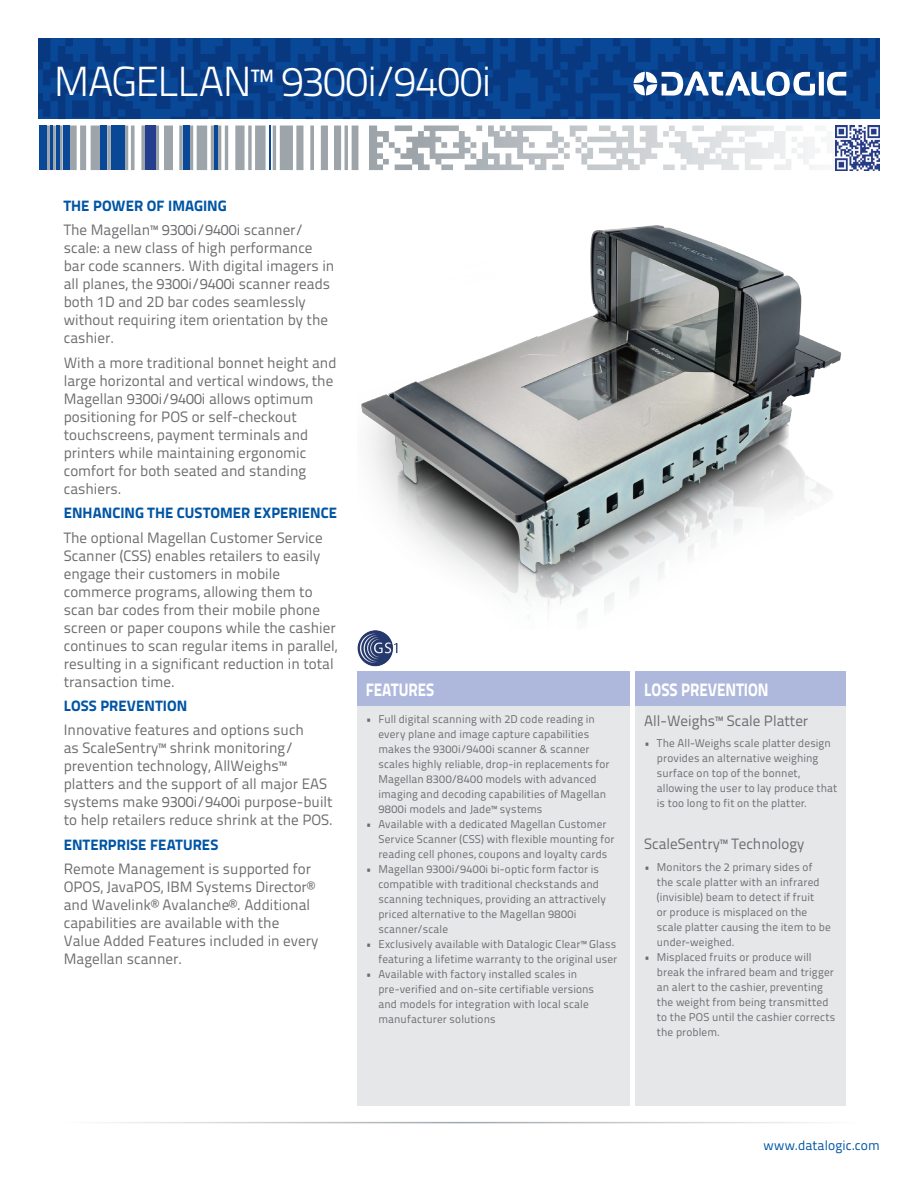
<style>
.page{position:relative;width:918px;height:1188px;background:#fff}
.page>*{position:absolute;margin:0;border:0;box-sizing:border-box;transform-origin:0 0}
.model{font:300 42px "Titillium Text 22 L";letter-spacing:-.015em;color:#fff}
.featurestitle{font:800 18px "Titillium Text 22 L";letter-spacing:-.005em;color:#fff;scale:.85 1}
.description{font:15px/18px "Titillium Text 22 L";color:#6c6d70}
.descriptionheadline{font:800 15px "Titillium Text 22 L";letter-spacing:.005em;color:#0155a5}
.t1{font:13.5px "Titillium Text 22 L";letter-spacing:.005em;color:#0155a5}
.t2{font:11.25px/15px "Titillium Text 22 L";letter-spacing:.01em;color:#6c6d70}
</style>
<div class="page">
<svg style="left:38px;top:38px;width:842px;height:81px;background:#083e8a"></svg>
<svg style="left:395px;top:126px;width:424px;height:44px"></svg>
<div style="left:39px;top:126px;width:8px;height:44px;background:#094797"></div>
<div style="left:63px;top:126px;width:7px;height:44px;background:#094797"></div>
<hr style="left:50px;top:126px;width:2px;height:44px;background:#094797">
<hr style="left:56px;top:126px;width:3px;height:44px;background:#094797">
<hr style="left:269px;top:126px;width:2px;height:44px;background:#094797">
<div style="left:183px;top:126px;width:7px;height:44px;background:#094797"></div>
<hr style="left:214px;top:126px;width:4px;height:44px;background:#094797">
<div style="left:100px;top:126px;width:7px;height:44px;background:#094797"></div>
<div style="left:111px;top:126px;width:14px;height:44px;background:#094797"></div>
<div style="left:145px;top:126px;width:11px;height:44px;background:#253f8e"></div>
<hr style="left:58px;top:1122px;width:802px;height:1px;background:#9ca3a9">
<div style="left:357px;top:672px;width:272px;height:34px;background:#adb8dc"></div>
<div style="left:636px;top:672px;width:210px;height:34px;background:#adb8dc"></div>
<div style="left:357px;top:706px;width:272px;height:400px;background:#e6e7e9"></div>
<div style="left:636px;top:706px;width:210px;height:400px;background:#e6e7e9"></div>
<svg style="left:634px;top:71px;width:212px;height:25px"></svg>
<img style="left:835px;top:126px;width:45px;height:44px">
<img style="left:357px;top:630px;width:41px;height:37px">
<img style="left:361px;top:225px;width:481px;height:393px">
<p class="model" style="left:54px;top:51px;width:439px">MAGELLAN™ 9300i/9400i</p>
<p class="descriptionheadline" style="left:64px;top:194px;width:165px">THE POWER OF IMAGING</p>
<p class="description" style="left:64px;top:220px;width:272px">The Magellan™ 9300i/9400i scanner/ scale: a new class of high performance bar code scanners. With digital imagers in all planes, the 9300i/9400i scanner reads both 1D and 2D bar codes seamlessly without requiring item orientation by the cashier.</p>
<p class="description" style="left:64px;top:353px;width:274px">With a more traditional bonnet height and large horizontal and vertical windows, the Magellan 9300i/9400i allows optimum positioning for POS or self-checkout touchscreens, payment terminals and printers while maintaining ergonomic comfort for both seated and standing cashiers.</p>
<p class="descriptionheadline" style="left:64px;top:501px;width:275px">ENHANCING THE CUSTOMER EXPERIENCE</p>
<p class="description" style="left:64px;top:528px;width:275px">The optional Magellan Customer Service Scanner (CSS) enables retailers to easily engage their customers in mobile commerce programs, allowing them to scan bar codes from their mobile phone screen or paper coupons while the cashier continues to scan regular items in parallel, resulting in a significant reduction in total transaction time.</p>
<p class="descriptionheadline" style="left:64px;top:694px;width:125px">LOSS PREVENTION</p>
<p class="description" style="left:64px;top:720px;width:271px">Innovative features and options such<br>as ScaleSentry™ shrink monitoring/ prevention technology, AllWeighs™ platters and the support of all major EAS systems make 9300i/9400i purpose-built to help retailers reduce shrink at the POS.</p>
<p class="descriptionheadline" style="left:64px;top:833px;width:156px">ENTERPRISE FEATURES</p>
<p class="description" style="left:64px;top:859px;width:256px">Remote Management is supported for OPOS, JavaPOS, IBM Systems Director® and Wavelink® Avalanche®. Additional capabilities are available with the Value Added Features included in every Magellan scanner.</p>
<p class="featurestitle" style="left:366px;top:675px;width:82px">FEATURES</p>
<p class="featurestitle" style="left:644px;top:675px;width:148px">LOSS PREVENTION</p>
<p class="t2" style="left:378px;top:711px;width:233px;text-indent:-13px">• Full digital scanning with 2D code reading in every plane and image capture capabilities makes the 9300i/9400i scanner &amp; scanner scales highly reliable, drop-in replacements for Magellan 8300/8400 models with advanced imaging and decoding capabilities of Magellan 9800i models and Jade™ systems</p>
<p class="t2" style="left:378px;top:816px;width:238px;text-indent:-13px">• Available with a dedicated Magellan Customer<br>Service Scanner (CSS) with flexible mounting for reading cell phones, coupons and loyalty cards</p>
<p class="t2" style="left:378px;top:861px;width:229px;text-indent:-13px">• Magellan 9300i/9400i bi-optic form factor is compatible with traditional checkstands and scanning techniques, providing an attractively priced alternative to the Magellan 9800i scanner/scale</p>
<p class="t2" style="left:366px;top:936px;width:253px;text-align:right">• Exclusively available with Datalogic Clear™ Glass featuring a lifetime warranty to the original user</p>
<p class="t2" style="left:378px;top:966px;width:217px;text-indent:-13px">• Available with factory installed scales in pre-verified and on-site certifiable versions and models for integration with local scale manufacturer solutions</p>
<p class="description" style="left:644px;top:711px;width:166px">All-Weighs™ Scale Platter</p>
<p class="t2" style="left:657px;top:735px;width:182px;text-indent:-13px">• The All-Weighs scale platter design provides an alternative weighing surface on top of the bonnet, allowing the user to lay produce that is too long to fit on the platter.</p>
<p class="description" style="left:644px;top:834px;width:162px">ScaleSentry™ Technology</p>
<p class="t2" style="left:657px;top:859px;width:175px;text-indent:-13px">• Monitors the 2 primary sides of the scale platter with an infrared (invisible) beam to detect if fruit<br>or produce is misplaced on the scale platter causing the item to be under-weighed.</p>
<p class="t2" style="left:657px;top:949px;width:180px;text-indent:-13px">• Misplaced fruits or produce will break the infrared beam and trigger an alert to the cashier, preventing the weight from being transmitted to the POS until the cashier corrects the problem.</p>
<p class="t1" style="left:763px;top:1135px;width:118px">www.datalogic.com</p>
</div>
